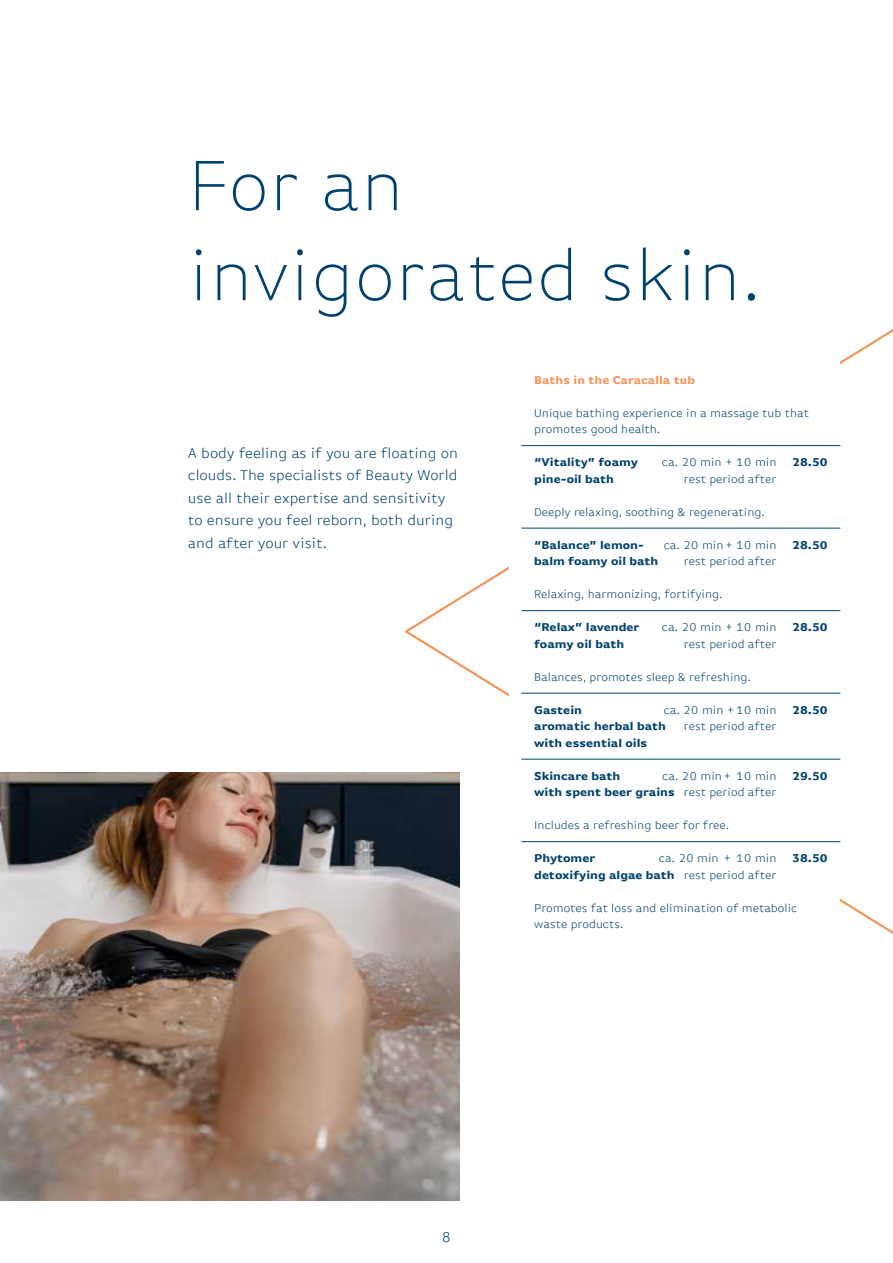
<style>
.page{position:relative;width:893px;height:1263px;background:#fff}
.page>*{position:absolute;margin:0;border:0;box-sizing:border-box;transform-origin:0 0}
.t1{font:200 75px/90px "Basic Gothic Offc Pro";color:#00426d}
.t2{font:300 15px/22.5px "Basic Gothic Offc Pro";color:#00426d}
.t3{font:300 12px/16.5px "Basic Gothic Offc Pro";color:#00426d}
.t4{font:700 12px "Basic Gothic Offc Pro";color:#00426d}
.t5{font:700 12px "Basic Gothic Offc Pro";color:#f3965e}
.s1{font-weight:300}
</style>
<div class="page">
<img style="left:0;top:773px;width:459px;height:427px">
<svg style="left:840px;top:329px;width:53px;height:605px"></svg>
<svg style="left:405px;top:566px;width:104px;height:131px"></svg>
<div style="left:188px;top:413px;width:271px;height:157px;background:#fff"></div>
<hr style="left:521px;top:445px;width:319px;height:1px;background:#00426d">
<hr style="left:521px;top:528px;width:319px;height:1px;background:#00426d">
<hr style="left:521px;top:610px;width:319px;height:1px;background:#00426d">
<hr style="left:521px;top:693px;width:319px;height:1px;background:#00426d">
<hr style="left:521px;top:759px;width:319px;height:1px;background:#00426d">
<hr style="left:521px;top:841px;width:319px;height:1px;background:#00426d">
<h1 class="t1" style="left:188px;top:141px;width:574px">For an invigorated skin.</h1>
<p class="t2" style="left:188px;top:441px;width:272px">A body feeling as if you are floating on clouds. The specialists of Beauty World use all their expertise and sensitivity to ensure you feel reborn, both during and after your visit.</p>
<p class="t5" style="left:534px;top:373px;width:162px">Baths in the Caracalla tub</p>
<p class="t3" style="left:534px;top:404px;width:276px">Unique bathing experience in a massage tub that promotes good health.</p>
<p class="t4" style="left:534px;top:455px;width:105px">“Vitality” foamy</p>
<p class="t3" style="left:662px;top:454px;width:116px">ca. 20 min + 10 min</p>
<p class="t4" style="left:792px;top:455px;width:37px">28.50</p>
<p class="t4" style="left:534px;top:472px;width:81px">pine-oil bath</p>
<p class="t3" style="left:684px;top:470px;width:94px">rest period after</p>
<p class="t3" style="left:534px;top:503px;width:232px">Deeply relaxing, soothing &amp; regenerating.</p>
<p class="t4" style="left:534px;top:538px;width:111px">“Balance” lemon-</p>
<p class="t3" style="left:664px;top:536px;width:114px">ca. 20 min+ 10 min</p>
<p class="t4" style="left:792px;top:538px;width:37px">28.50</p>
<p class="t4" style="left:534px;top:554px;width:126px">balm foamy oil bath</p>
<p class="t3" style="left:684px;top:553px;width:94px">rest period after</p>
<p class="t3" style="left:534px;top:586px;width:190px">Relaxing, harmonizing, fortifying.</p>
<p class="t4" style="left:534px;top:620px;width:107px">“Relax” lavender</p>
<p class="t3" style="left:662px;top:619px;width:116px">ca. 20 min + 10 min</p>
<p class="t4" style="left:792px;top:620px;width:37px">28.50</p>
<p class="t4" style="left:534px;top:637px;width:92px">foamy oil bath</p>
<p class="t3" style="left:684px;top:635px;width:94px">rest period after</p>
<p class="t3" style="left:534px;top:668px;width:218px">Balances, promotes sleep &amp; refreshing.</p>
<p class="t4" style="left:534px;top:703px;width:49px">Gastein</p>
<p class="t3" style="left:664px;top:701px;width:114px">ca. 20 min +10 min</p>
<p class="t4" style="left:792px;top:703px;width:37px">28.50</p>
<p class="t4" style="left:534px;top:719px;width:133px">aromatic herbal bath</p>
<p class="t3" style="left:684px;top:718px;width:94px">rest period after</p>
<p class="t4" style="left:534px;top:736px;width:115px">with essential oils</p>
<p class="t4" style="left:534px;top:769px;width:88px">Skincare bath</p>
<p class="t3" style="left:662px;top:767px;width:116px">ca. 20 min+ 10 min</p>
<p class="t4" style="left:792px;top:769px;width:37px">29.50</p>
<p class="t4" style="left:534px;top:785px;width:244px">with spent beer grains <span class="s1">rest period after</span></p>
<p class="t3" style="left:534px;top:817px;width:196px">Includes a refreshing beer for free.</p>
<p class="t4" style="left:534px;top:851px;width:63px">Phytomer</p>
<p class="t3" style="left:659px;top:850px;width:119px">ca. 20 min + 10 min</p>
<p class="t4" style="left:792px;top:851px;width:37px">38.50</p>
<p class="t4" style="left:534px;top:868px;width:244px">detoxifying algae bath <span class="s1">rest period after</span></p>
<p class="t3" style="left:534px;top:899px;width:265px">Promotes fat loss and elimination of metabolic waste products.</p>
<p class="t2" style="left:442px;top:1225px;width:11px">8</p>
</div>
